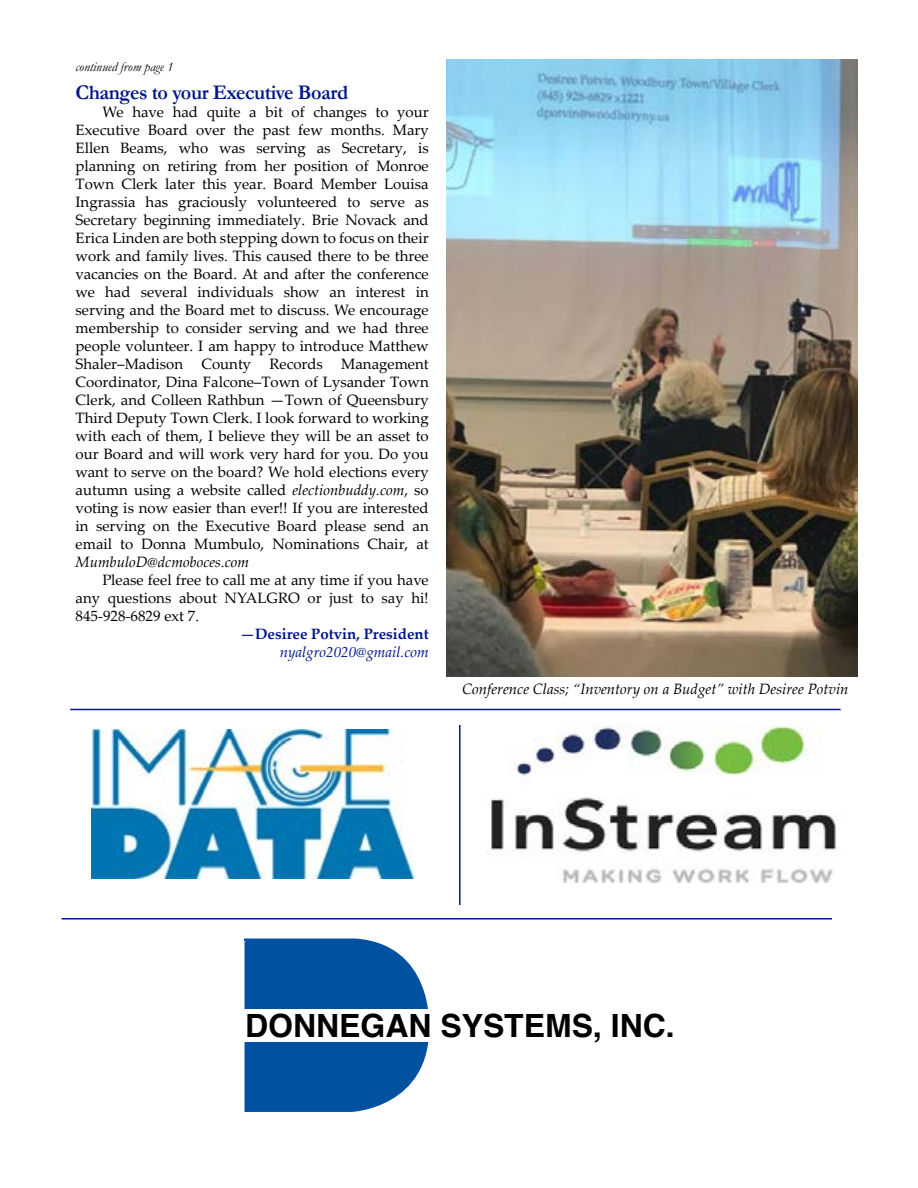
<style>
.page{position:relative;width:918px;height:1188px;background:#fff}
.page>*{position:absolute;margin:0;border:0;box-sizing:border-box;transform-origin:0 0}
.t1{font:700 32.1px "Helvetica";color:#000}
.t2{font:700 21px "Garamond";letter-spacing:-.02em;color:#001789;scale:.96 1}
.t3{font:15px/18px "Palatino Linotype";color:#000;text-align:justify}
.t4{font:italic 15px "Palatino Linotype";color:#000}
.t5{font:700 15px "Palatino Linotype";color:#001789}
.t6{font:italic 15px "Palatino Linotype";color:#001789}
.t7{font:italic 13.5px "Garamond";color:#000}
.s1{font-style:italic}
</style>
<div class="page">
<img style="left:91px;top:729px;width:300px;height:149px">
<img style="left:487px;top:725px;width:351px;height:157px">
<hr style="left:70px;top:709px;width:771px;height:1px;background:#001789">
<hr style="left:459px;top:725px;width:1px;height:180px;background:#001789">
<img style="left:447px;top:59px;width:411px;height:617px">
<svg style="left:241px;top:798px;width:188px;height:314px"></svg>
<div style="left:243px;top:1009px;width:428px;height:33px;background:#fff"></div>
<hr style="left:62px;top:918px;width:770px;height:2px;background:#001789">
<p class="t7" style="left:76px;top:58px;width:99px">continued from page 1</p>
<h2 class="t2" style="left:76px;top:78px;width:285px">Changes to your Executive Board</h2>
<p class="t3" style="left:76px;top:102px;width:355px;text-indent:27px">We have had quite a bit of changes to your Executive Board over the past few months. Mary Ellen Beams, who was serving as Secretary, is planning on retiring from her position of Monroe Town Clerk later this year. Board Member Louisa Ingrassia has graciously volunteered to serve as Secretary beginning immediately. Brie Novack and Erica Linden are both stepping down to focus on their work and family lives. This caused there to be three vacancies on the Board. At and after the conference we had several individuals show an interest in serving and the Board met to discuss. We encourage membership to consider serving and we had three people volunteer. I am happy to introduce Matthew Shaler–Madison County Records Management Coordinator, Dina Falcone–Town of Lysander Town Clerk, and Colleen Rathbun —Town of Queensbury Third Deputy Town Clerk. I look forward to working with each of them, I believe they will be an asset to our Board and will work very hard for you. Do you want to serve on the board? We hold elections every autumn using a website called <span class="s1">electionbuddy.com</span>, so voting is now easier than ever!! If you are interested in serving on the Executive Board please send an email to Donna Mumbulo, Nominations Chair, at</p>
<p class="t4" style="left:76px;top:551px;width:175px">MumbuloD@dcmoboces.com</p>
<p class="t3" style="left:76px;top:570px;width:355px;text-indent:27px">Please feel free to call me at any time if you have any questions about NYALGRO or just to say hi!<br>845-928-6829 ext 7.</p>
<p class="t5" style="left:240px;top:623px;width:190px">—Desiree Potvin, President</p>
<p class="t6" style="left:280px;top:641px;width:150px">nyalgro2020@gmail.com</p>
<p class="t4" style="left:462px;top:678px;width:388px">Conference Class; “Inventory on a Budget” with Desiree Potvin</p>
<h1 class="t1" style="left:245px;top:1000px;width:431px">DONNEGAN SYSTEMS, INC.</h1>
</div>
